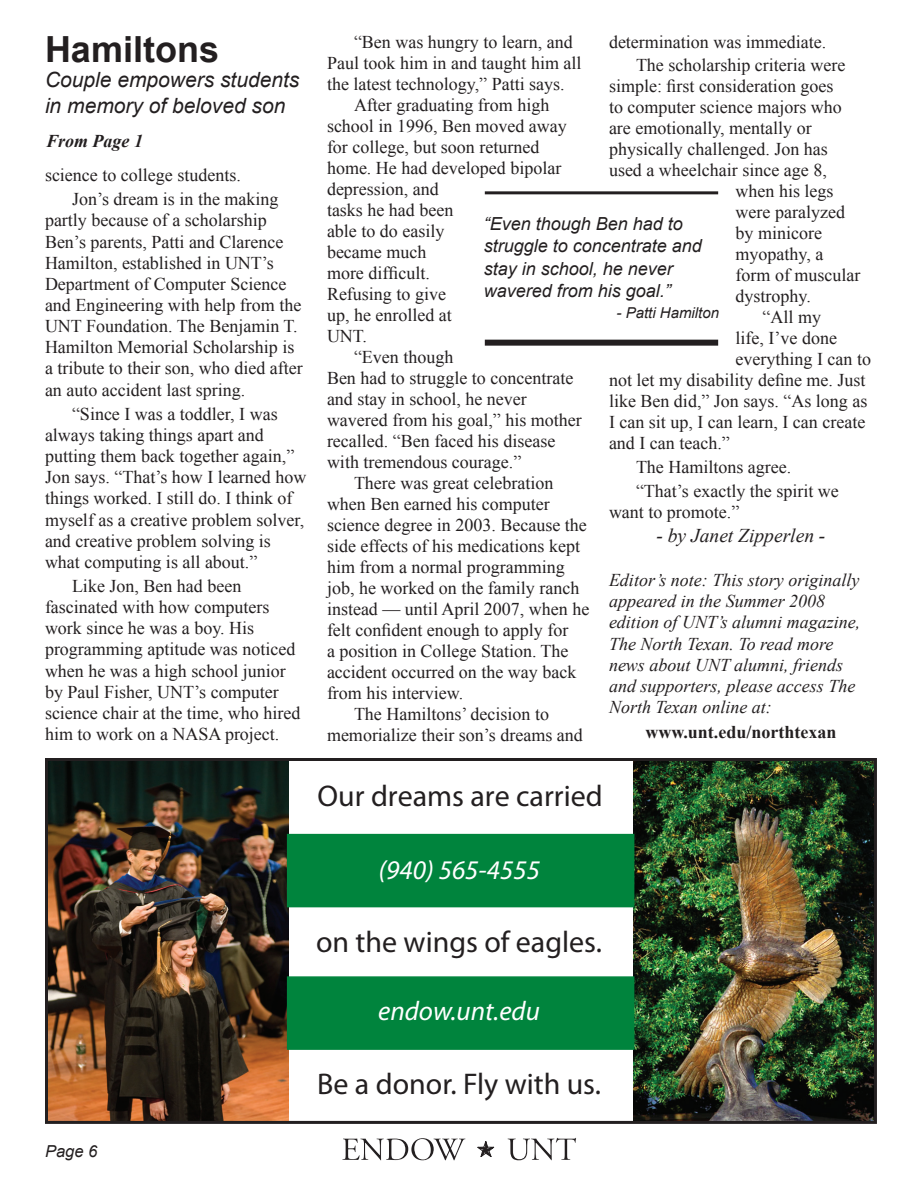
<style>
.page{position:relative;width:918px;height:1188px;background:#fff}
.page>*{position:absolute;margin:0;border:0;box-sizing:border-box;transform-origin:0 0}
.t1{font:700 36px "Arial";color:#231f20}
.t2{font:30px "Myriad Pro";color:#231f20}
.t3{font:italic 27px "Myriad Pro";color:#fff}
.t4{font:italic 21px/25.2px "Arial";color:#231f20}
.t5{font:italic 19.5px "Times New Roman";color:#231f20}
.t6{font:18px/21px "Times New Roman";color:#231f20}
.t7{font:italic 18px/21.1px "Times New Roman";color:#231f20}
.t8{font:italic 18px/22.5px "Arial";color:#231f20}
.t9{font:700 18px "Times New Roman";color:#231f20}
.t10{font:italic 700 18px "Times New Roman";color:#231f20}
.t11{font:italic 16.5px "Arial";color:#231f20}
.t12{font:italic 15px "Arial";color:#231f20}
</style>
<div class="page">
<svg style="left:478px;top:1141px;width:16px;height:16px"></svg>
<svg style="left:342px;top:1138px;width:124px;height:23px"></svg>
<svg style="left:507px;top:1137px;width:69px;height:24px"></svg>
<hr style="left:485px;top:191px;width:233px;height:3px;background:#231f20">
<div style="left:485px;top:340px;width:233px;height:6px;background:#231f20"></div>
<img style="left:634px;top:762px;width:239px;height:358px">
<img style="left:49px;top:762px;width:240px;height:358px">
<div style="left:287px;top:834px;width:347px;height:73px;background:#00843d"></div>
<div style="left:45px;top:758px;width:832px;height:366px;border:3px solid #231f20"></div>
<div style="left:287px;top:976px;width:347px;height:74px;background:#00843d;border:2px solid #00843d"></div>
<p class="t1" style="left:45px;top:26px;width:176px">Hamiltons</p>
<p class="t4" style="left:45px;top:68px;width:256px">Couple empowers students in memory of beloved son</p>
<p class="t10" style="left:46px;top:128px;width:99px">From Page 1</p>
<p class="t6" style="left:45px;top:164px;width:197px">science to college students.</p>
<p class="t6" style="left:45px;top:188px;width:259px;text-indent:27px">Jon’s dream is in the making partly because of a scholarship<br>Ben’s parents, Patti and Clarence<br>Hamilton, established in UNT’s<br>Department of Computer Science and Engineering with help from the<br>UNT Foundation. The Benjamin T.<br>Hamilton Memorial Scholarship is a tribute to their son, who died after an auto accident last spring.</p>
<p class="t6" style="left:45px;top:403px;width:263px;text-indent:27px">“Since I was a toddler, I was always taking things apart and putting them back together again,”<br>Jon says. “That’s how I learned how things worked. I still do. I think of myself as a creative problem solver, and creative problem solving is what computing is all about.”</p>
<p class="t6" style="left:45px;top:575px;width:257px;text-indent:27px">Like Jon, Ben had been fascinated with how computers work since he was a boy. His programming aptitude was noticed when he was a high school junior by Paul Fisher, UNT’s computer science chair at the time, who hired him to work on a NASA project.</p>
<p class="t6" style="left:327px;top:32px;width:256px;text-indent:27px">“Ben was hungry to learn, and<br>Paul took him in and taught him all the latest technology,” Patti says.</p>
<p class="t6" style="left:327px;top:95px;width:241px;text-indent:27px">After graduating from high school in 1996, Ben moved away for college, but soon returned home. He had developed bipolar depression, and<br>tasks he had been<br>able to do easily<br>became much<br>more difficult.<br>Refusing to give<br>up, he enrolled at<br>UNT.</p>
<p class="t6" style="left:327px;top:347px;width:256px;text-indent:27px">“Even though<br>Ben had to struggle to concentrate and stay in school, he never wavered from his goal,” his mother recalled. “Ben faced his disease with tremendous courage.”</p>
<p class="t6" style="left:327px;top:473px;width:264px;text-indent:27px">There was great celebration when Ben earned his computer science degree in 2003. Because the side effects of his medications kept him from a normal programming job, he worked on the family ranch instead — until April 2007, when he felt confident enough to apply for<br>a position in College Station. The accident occurred on the way back from his interview.</p>
<p class="t6" style="left:327px;top:704px;width:257px;text-align:center">The Hamiltons’ decision to memorialize their son’s dreams and</p>
<p class="t6" style="left:609px;top:32px;width:219px">determination was immediate.</p>
<p class="t6" style="left:636px;top:54px;width:211px">The scholarship criteria were</p>
<p class="t6" style="left:609px;top:75px;width:226px">simple: first consideration goes</p>
<p class="t6" style="left:609px;top:96px;width:234px">to computer science majors who</p>
<p class="t6" style="left:609px;top:117px;width:204px">are emotionally, mentally or</p>
<p class="t6" style="left:609px;top:138px;width:220px">physically challenged. Jon has</p>
<p class="t6" style="left:609px;top:159px;width:219px">used a wheelchair since age 8,</p>
<p class="t6" style="left:736px;top:180px;width:99px">when his legs</p>
<p class="t6" style="left:736px;top:201px;width:111px">were paralyzed</p>
<p class="t6" style="left:736px;top:222px;width:88px">by minicore</p>
<p class="t6" style="left:736px;top:243px;width:89px">myopathy, a</p>
<p class="t6" style="left:736px;top:264px;width:126px">form of muscular</p>
<p class="t6" style="left:736px;top:285px;width:77px">dystrophy.</p>
<p class="t6" style="left:763px;top:306px;width:60px">“All my</p>
<p class="t6" style="left:736px;top:327px;width:103px">life, I’ve done</p>
<p class="t6" style="left:736px;top:348px;width:137px">everything I can to</p>
<p class="t6" style="left:609px;top:369px;width:258px">not let my disability define me. Just</p>
<p class="t6" style="left:609px;top:390px;width:260px">like Ben did,” Jon says. “As long as</p>
<p class="t6" style="left:609px;top:411px;width:258px">I can sit up, I can learn, I can create</p>
<p class="t6" style="left:609px;top:432px;width:122px">and I can teach.”</p>
<p class="t6" style="left:636px;top:456px;width:157px">The Hamiltons agree.</p>
<p class="t6" style="left:609px;top:480px;width:231px;text-indent:27px">“That’s exactly the spirit we want to promote.”</p>
<p class="t5" style="left:657px;top:522px;width:170px">- by Janet Zipperlen -</p>
<p class="t7" style="left:609px;top:569px;width:253px">Editor’s note: This story originally appeared in the Summer 2008 edition of UNT’s alumni magazine,<br>The North Texan. To read more news about UNT alumni, friends and supporters, please access The<br>North Texan online at:</p>
<p class="t9" style="left:645px;top:720px;width:193px">www.unt.edu/northtexan</p>
<p class="t8" style="left:484px;top:212px;width:220px">“Even though Ben had to struggle to concentrate and stay in school, he never wavered from his goal.”</p>
<p class="t12" style="left:617px;top:303px;width:104px">- Patti Hamilton</p>
<p class="t2" style="left:318px;top:778px;width:286px">Our dreams are carried</p>
<p class="t11" style="left:45px;top:1140px;width:54px">Page 6</p>
<p class="t3" style="left:379px;top:854px;width:163px">(940) 565-4555</p>
<p class="t2" style="left:316px;top:924px;width:287px">on the wings of eagles.</p>
<p class="t3" style="left:378px;top:995px;width:163px">endow.unt.edu</p>
<p class="t2" style="left:317px;top:1066px;width:285px">Be a donor. Fly with us.</p>
</div>
